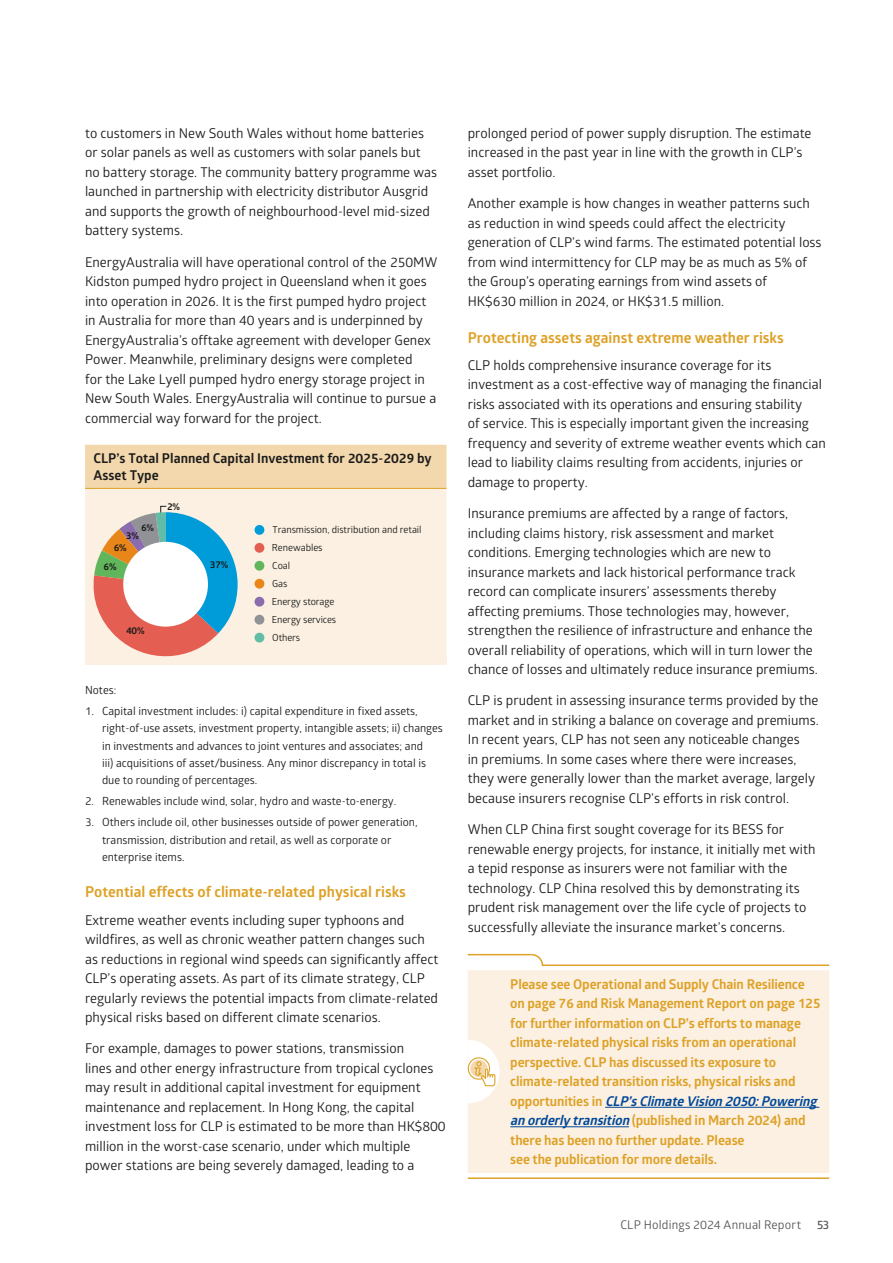
<style>
.page{position:relative;width:893px;height:1263px;background:#fff}
.page>*{position:absolute;margin:0;border:0;box-sizing:border-box;transform-origin:0 0}
.t1{font:700 15px "Glober";color:#dea127}
.t2{font:13.5px/19.5px "Glober";color:#1c1c1b}
.t3{font:700 13.5px/19.5px "Glober";letter-spacing:-.01em;color:#dea127}
.t4{font:700 13.5px/16.5px "Glober";color:#1c1c1b}
.t5{font:12px "Glober";letter-spacing:.015em;color:#575756}
.t6{font:600 12px "Glober";color:#575756}
.t7{font:11.25px/17.2px "Glober";color:#1c1c1b}
.t8{font:9.75px/18px "Glober";letter-spacing:-.005em;color:#1c1c1b}
.t9{font:700 9.75px "Glober";color:#1c1c1b}
.s1{font-style:italic;color:#004899}
</style>
<div class="page">
<div style="left:85px;top:445px;width:361px;height:43px;background:#f3d8ad"></div>
<div style="left:85px;top:489px;width:361px;height:167px;background:#fbf0e1"></div>
<div style="left:85px;top:656px;width:361px;height:9px;background:#fbf0e1"></div>
<hr style="left:85px;top:488px;width:361px;height:1px;background:#dea127">
<svg style="left:94px;top:506px;width:144px;height:150px;background:#a7a6a6"></svg>
<div style="left:123px;top:542px;width:85px;height:85px;background:#fff;border-radius:50%"></div>
<div style="left:255px;top:525px;width:9px;height:10px;background:#009bd9;border-radius:50%"></div>
<div style="left:255px;top:543px;width:9px;height:10px;background:#e45f51;border-radius:50%"></div>
<div style="left:255px;top:561px;width:9px;height:10px;background:#61b55a;border-radius:50%"></div>
<div style="left:255px;top:579px;width:9px;height:10px;background:#e98619;border-radius:50%"></div>
<div style="left:255px;top:597px;width:9px;height:10px;background:#8b6dae;border-radius:50%"></div>
<div style="left:255px;top:615px;width:9px;height:10px;background:#909295;border-radius:50%"></div>
<div style="left:255px;top:633px;width:9px;height:9px;background:#62bda6;border-radius:50%"></div>
<div style="left:468px;top:970px;width:361px;height:203px;background:#fbf0e1"></div>
<hr style="left:468px;top:954px;width:63px;height:1px;background:#dea127">
<hr style="left:542px;top:964px;width:287px;height:2px;background:#dea127">
<svg style="left:530px;top:953px;width:14px;height:14px"></svg>
<svg style="left:468px;top:1040px;width:32px;height:63px"></svg>
<hr style="left:605px;top:1107px;width:214px;height:1px;background:#004899">
<hr style="left:510px;top:1126px;width:119px;height:1px;background:#004899">
<hr style="left:468px;top:1177px;width:361px;height:2px;background:#dea127">
<p class="t2" style="left:85px;top:123px;width:353px">to customers in New South Wales without home batteries or solar panels as well as customers with solar panels but no battery storage. The community battery programme was launched in partnership with electricity distributor Ausgrid and supports the growth of neighbourhood-level mid-sized battery systems.</p>
<p class="t2" style="left:85px;top:251px;width:354px">EnergyAustralia will have operational control of the 250MW Kidston pumped hydro project in Queensland when it goes into operation in 2026. It is the first pumped hydro project in Australia for more than 40 years and is underpinned by EnergyAustralia’s offtake agreement with developer Genex Power. Meanwhile, preliminary designs were completed<br>for the Lake Lyell pumped hydro energy storage project in New South Wales. EnergyAustralia will continue to pursue a commercial way forward for the project.</p>
<p class="t4" style="left:94px;top:450px;width:340px">CLP’s Total Planned Capital Investment for 2025-2029 by<br>Asset Type</p>
<p class="t9" style="left:141px;top:521px;width:15px">6%</p>
<p class="t9" style="left:126px;top:529px;width:14px">3%</p>
<p class="t9" style="left:114px;top:540px;width:15px">6%</p>
<p class="t9" style="left:167px;top:499px;width:15px">2%</p>
<p class="t9" style="left:104px;top:560px;width:15px">6%</p>
<p class="t9" style="left:210px;top:558px;width:20px">37%</p>
<p class="t9" style="left:126px;top:624px;width:20px">40%</p>
<p class="t8" style="left:273px;top:520px;width:150px">Transmission, distribution and retail</p>
<p class="t8" style="left:272px;top:556px;width:19px">Coal</p>
<p class="t8" style="left:272px;top:538px;width:52px">Renewables</p>
<p class="t8" style="left:272px;top:574px;width:66px">Gas<br>Energy storage<br>Energy services<br>Others</p>
<p class="t7" style="left:85px;top:681px;width:33px">Notes:</p>
<p class="t7" style="left:102px;top:702px;width:342px;text-indent:-17px">1. Capital investment includes: i) capital expenditure in fixed assets, right-of-use assets, investment property, intangible assets; ii) changes in investments and advances to joint ventures and associates; and<br>iii) acquisitions of asset/business. Any minor discrepancy in total is due to rounding of percentages.</p>
<p class="t7" style="left:85px;top:792px;width:313px">2. Renewables include wind, solar, hydro and waste-to-energy.</p>
<p class="t7" style="left:102px;top:813px;width:317px;text-indent:-17px">3. Others include oil, other businesses outside of power generation, transmission, distribution and retail, as well as corporate or enterprise items.</p>
<p class="t1" style="left:85px;top:881px;width:322px">Potential effects of climate-related physical risks</p>
<p class="t2" style="left:85px;top:909px;width:355px">Extreme weather events including super typhoons and wildfires, as well as chronic weather pattern changes such as reductions in regional wind speeds can significantly affect CLP’s operating assets. As part of its climate strategy, CLP regularly reviews the potential impacts from climate-related physical risks based on different climate scenarios.</p>
<p class="t2" style="left:85px;top:1038px;width:362px">For example, damages to power stations, transmission<br>lines and other energy infrastructure from tropical cyclones may result in additional capital investment for equipment maintenance and replacement. In Hong Kong, the capital investment loss for CLP is estimated to be more than HK$800 million in the worst-case scenario, under which multiple power stations are being severely damaged, leading to a</p>
<p class="t2" style="left:468px;top:123px;width:345px">prolonged period of power supply disruption. The estimate increased in the past year in line with the growth in CLP’s asset portfolio.</p>
<p class="t2" style="left:468px;top:193px;width:355px">Another example is how changes in weather patterns such as reduction in wind speeds could affect the electricity generation of CLP’s wind farms. The estimated potential loss from wind intermittency for CLP may be as much as 5% of the Group’s operating earnings from wind assets of<br>HK$630 million in 2024, or HK$31.5 million.</p>
<p class="t1" style="left:468px;top:327px;width:318px">Protecting assets against extreme weather risks</p>
<p class="t2" style="left:468px;top:355px;width:360px">CLP holds comprehensive insurance coverage for its investment as a cost-effective way of managing the financial risks associated with its operations and ensuring stability<br>of service. This is especially important given the increasing frequency and severity of extreme weather events which can lead to liability claims resulting from accidents, injuries or damage to property.</p>
<p class="t2" style="left:468px;top:503px;width:352px">Insurance premiums are affected by a range of factors, including claims history, risk assessment and market conditions. Emerging technologies which are new to insurance markets and lack historical performance track record can complicate insurers’ assessments thereby affecting premiums. Those technologies may, however, strengthen the resilience of infrastructure and enhance the overall reliability of operations, which will in turn lower the chance of losses and ultimately reduce insurance premiums.</p>
<p class="t2" style="left:468px;top:690px;width:353px">CLP is prudent in assessing insurance terms provided by the market and in striking a balance on coverage and premiums.<br>In recent years, CLP has not seen any noticeable changes<br>in premiums. In some cases where there were increases, they were generally lower than the market average, largely because insurers recognise CLP’s efforts in risk control.</p>
<p class="t2" style="left:468px;top:819px;width:349px">When CLP China first sought coverage for its BESS for renewable energy projects, for instance, it initially met with a tepid response as insurers were not familiar with the technology. CLP China resolved this by demonstrating its prudent risk management over the life cycle of projects to successfully alleviate the insurance market’s concerns.</p>
<p class="t3" style="left:510px;top:974px;width:312px">Please see Operational and Supply Chain Resilience on page 76 and Risk Management Report on page 125 for further information on CLP’s efforts to manage climate-related physical risks from an operational perspective. CLP has discussed its exposure to climate-related transition risks, physical risks and<br>o p p o r t u n i t i e s i n <span class="s1">CLP’sClimateVision2050:Powering anorderlytransition</span>(published in March 2024) and there has been no further update. Please<br>see the publication for more details.</p>
<p class="t5" style="left:620px;top:1217px;width:182px">CLP Holdings 2024 Annual Report</p>
<p class="t6" style="left:817px;top:1216px;width:14px">53</p>
</div>
